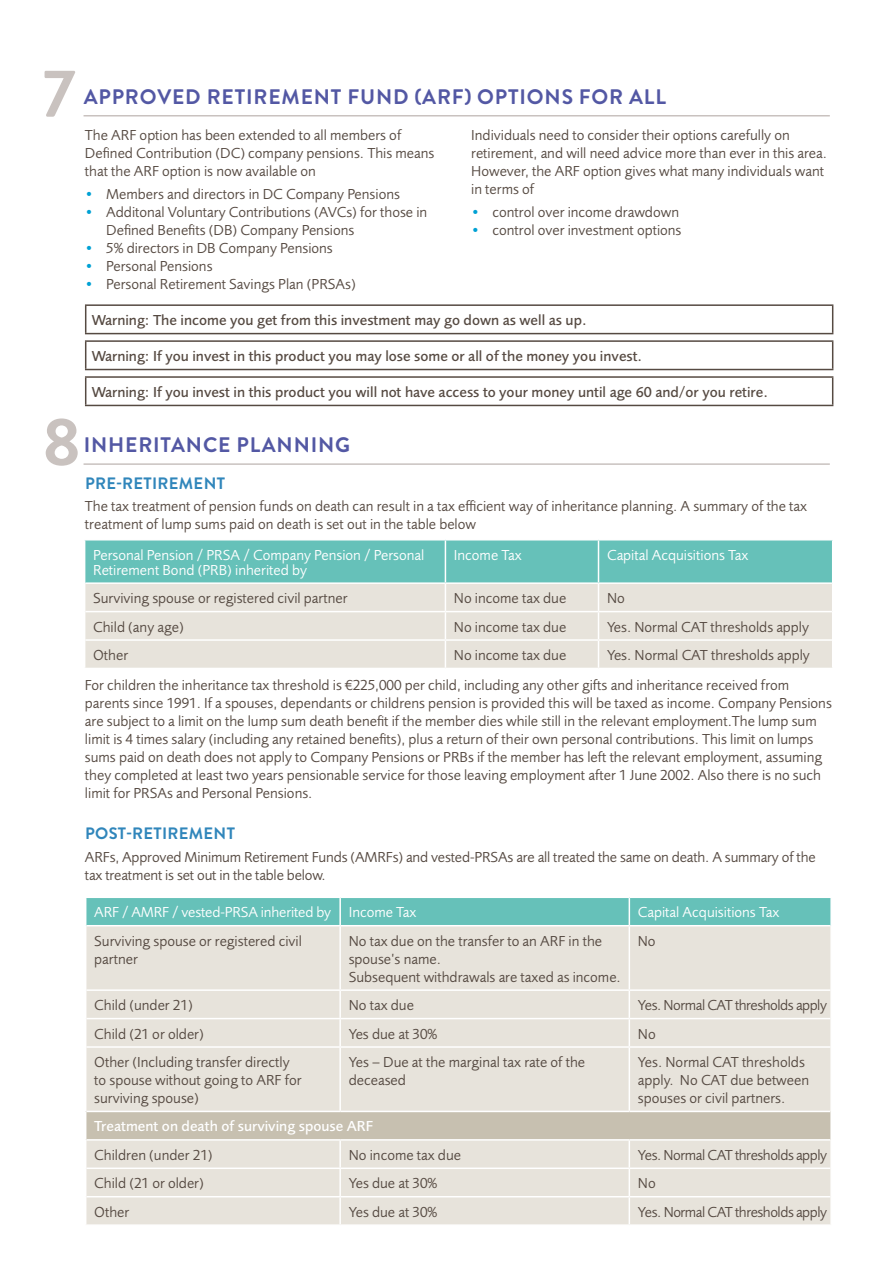
<style>
.page{position:relative;width:893px;height:1263px;background:#fff}
.page>*{position:absolute;margin:0;border:0;box-sizing:border-box;transform-origin:0 0}
.t1{font:700 67.5px "Brandon Grotesque";color:#c9c2bf}
.t2{font:700 21px "Brandon Grotesque";letter-spacing:.04em;color:#5358a4}
.t3{font:700 16.5px "Brandon Grotesque";letter-spacing:.02em;color:#3086bb}
.t4{font:15px/18px "Foundry Sans";color:#564a42}
.t5{font:500 15px "Foundry Sans";color:#564a42}
.t6{font:15px/15px "Foundry Sans";color:#fff}
.t7{font:15px "Foundry Sans";letter-spacing:-.03em;color:#564a42}
.t8{font:500 15px "Foundry Sans";color:#fff}
.s1{font-weight:600;color:#00a1d4}
</style>
<div class="page">
<hr style="left:84px;top:115px;width:746px;height:1px;background:#c9c2bf">
<hr style="left:84px;top:463px;width:746px;height:2px;background:#c9c2bf">
<div style="left:86px;top:926px;width:744px;height:298px;background:#e7e3db"></div>
<div style="left:86px;top:1111px;width:745px;height:29px;background:#c7c0b0"></div>
<div style="left:86px;top:897px;width:744px;height:28px;background:#66c1b9"></div>
<hr style="left:629px;top:926px;width:1px;height:63px;background:#fff">
<svg style="left:629px;top:991px;width:1px;height:55px"></svg>
<hr style="left:629px;top:1048px;width:1px;height:63px;background:#fff">
<svg style="left:629px;top:1140px;width:1px;height:84px"></svg>
<hr style="left:339px;top:898px;width:2px;height:27px;background:#fff">
<hr style="left:339px;top:926px;width:2px;height:63px;background:#fff">
<hr style="left:86px;top:989px;width:254px;height:2px;background:#fff">
<hr style="left:340px;top:989px;width:289px;height:2px;background:#fff">
<hr style="left:339px;top:991px;width:2px;height:27px;background:#fff">
<hr style="left:86px;top:1018px;width:254px;height:1px;background:#fff">
<hr style="left:340px;top:1018px;width:289px;height:1px;background:#fff">
<hr style="left:339px;top:1019px;width:2px;height:27px;background:#fff">
<hr style="left:629px;top:1018px;width:201px;height:1px;background:#fff">
<hr style="left:86px;top:1046px;width:254px;height:2px;background:#fff">
<hr style="left:340px;top:1046px;width:289px;height:2px;background:#fff">
<hr style="left:339px;top:1048px;width:2px;height:63px;background:#fff">
<hr style="left:629px;top:1046px;width:201px;height:2px;background:#fff">
<hr style="left:339px;top:1140px;width:2px;height:27px;background:#fff">
<hr style="left:86px;top:1167px;width:254px;height:2px;background:#fff">
<hr style="left:340px;top:1167px;width:289px;height:2px;background:#fff">
<hr style="left:339px;top:1169px;width:2px;height:27px;background:#fff">
<hr style="left:629px;top:1167px;width:201px;height:2px;background:#fff">
<hr style="left:86px;top:1196px;width:254px;height:1px;background:#fff">
<hr style="left:340px;top:1196px;width:289px;height:1px;background:#fff">
<hr style="left:339px;top:1197px;width:2px;height:27px;background:#fff">
<hr style="left:629px;top:989px;width:201px;height:2px;background:#fff">
<hr style="left:86px;top:1111px;width:254px;height:1px;background:#fff">
<hr style="left:340px;top:1111px;width:289px;height:1px;background:#fff">
<hr style="left:629px;top:1111px;width:201px;height:1px;background:#fff">
<hr style="left:86px;top:1139px;width:254px;height:1px;background:#fff">
<hr style="left:340px;top:1139px;width:289px;height:1px;background:#fff">
<hr style="left:629px;top:1139px;width:201px;height:1px;background:#fff">
<hr style="left:629px;top:1196px;width:201px;height:1px;background:#fff">
<hr style="left:830px;top:1111px;width:2px;height:29px;background:#fff">
<svg style="left:84px;top:540px;width:749px;height:128px;background:#bdd9d1"></svg>
<hr style="left:598px;top:639px;width:234px;height:2px;background:#fff">
<hr style="left:85px;top:304px;width:748px;height:2px;background:#564a42">
<svg style="left:85px;top:306px;width:1px;height:27px"></svg>
<svg style="left:832px;top:306px;width:1px;height:27px"></svg>
<hr style="left:85px;top:333px;width:748px;height:1px;background:#564a42">
<hr style="left:85px;top:340px;width:748px;height:2px;background:#564a42">
<svg style="left:85px;top:342px;width:1px;height:27px"></svg>
<svg style="left:832px;top:342px;width:1px;height:27px"></svg>
<hr style="left:85px;top:369px;width:748px;height:1px;background:#564a42">
<hr style="left:85px;top:376px;width:748px;height:2px;background:#564a42">
<svg style="left:85px;top:378px;width:1px;height:27px"></svg>
<svg style="left:832px;top:378px;width:1px;height:27px"></svg>
<hr style="left:85px;top:405px;width:748px;height:1px;background:#564a42">
<h1 class="t1" style="left:43px;top:46px;width:34px">7</h1>
<h2 class="t2" style="left:84px;top:82px;width:584px">APPROVED RETIREMENT FUND (ARF) OPTIONS FOR ALL</h2>
<p class="t4" style="left:85px;top:127px;width:351px">The ARF option has been extended to all members of<br>Defined Contribution (DC) company pensions. This means that the ARF option is now available on</p>
<p class="t4" style="left:85px;top:185px;width:317px"><span class="s1">•</span> Members and directors in DC Company Pensions</p>
<p class="t4" style="left:106px;top:203px;width:323px;text-indent:-21px"><span class="s1">•</span> Additonal Voluntary Contributions (AVCs) for those in<br>Defined Benefits (DB) Company Pensions</p>
<p class="t4" style="left:85px;top:239px;width:249px"><span class="s1">•</span> 5% directors in DB Company Pensions</p>
<p class="t4" style="left:85px;top:257px;width:129px"><span class="s1">•</span> Personal Pensions</p>
<p class="t4" style="left:85px;top:275px;width:272px"><span class="s1">•</span> Personal Retirement Savings Plan (PRSAs)</p>
<p class="t4" style="left:471px;top:127px;width:357px">Individuals need to consider their options carefully on retirement, and will need advice more than ever in this area.<br>However, the ARF option gives what many individuals want in terms of</p>
<p class="t4" style="left:471px;top:203px;width:209px"><span class="s1">•</span> control over income drawdown</p>
<p class="t4" style="left:471px;top:221px;width:212px"><span class="s1">•</span> control over investment options</p>
<p class="t5" style="left:92px;top:312px;width:496px">Warning: The income you get from this investment may go down as well as up.</p>
<p class="t5" style="left:92px;top:348px;width:552px">Warning: If you invest in this product you may lose some or all of the money you invest.</p>
<p class="t5" style="left:92px;top:384px;width:678px">Warning: If you invest in this product you will not have access to your money until age 60 and/or you retire.</p>
<h1 class="t1" style="left:43px;top:395px;width:40px">8</h1>
<h2 class="t2" style="left:84px;top:430px;width:268px">INHERITANCE PLANNING</h2>
<p class="t3" style="left:85px;top:472px;width:141px">PRE-RETIREMENT</p>
<p class="t4" style="left:85px;top:497px;width:724px">The tax treatment of pension funds on death can result in a tax efficient way of inheritance planning. A summary of the tax treatment of lump sums paid on death is set out in the table below</p>
<p class="t6" style="left:93px;top:547px;width:333px">Personal Pension / PRSA / Company Pension / Personal<br>Retirement Bond (PRB) inherited by</p>
<p class="t6" style="left:454px;top:547px;width:69px">Income Tax</p>
<p class="t6" style="left:607px;top:547px;width:143px">Capital Acquisitions Tax</p>
<p class="t4" style="left:93px;top:589px;width:256px">Surviving spouse or registered civil partner</p>
<p class="t4" style="left:454px;top:589px;width:114px">No income tax due</p>
<p class="t4" style="left:607px;top:589px;width:19px">No</p>
<p class="t4" style="left:93px;top:618px;width:92px">Child (any age)</p>
<p class="t4" style="left:454px;top:618px;width:114px">No income tax due</p>
<p class="t4" style="left:607px;top:618px;width:203px">Yes. Normal CAT thresholds apply</p>
<p class="t4" style="left:93px;top:646px;width:37px">Other</p>
<p class="t4" style="left:454px;top:646px;width:114px">No income tax due</p>
<p class="t4" style="left:607px;top:646px;width:204px">Yes. Normal CAT thresholds apply</p>
<p class="t4" style="left:85px;top:676px;width:748px">For children the inheritance tax threshold is €225,000 per child, including any other gifts and inheritance received from parents since 1991. If a spouses, dependants or childrens pension is provided this will be taxed as income. Company Pensions are subject to a limit on the lump sum death benefit if the member dies while still in the relevant employment.The lump sum limit is 4 times salary (including any retained benefits), plus a return of their own personal contributions. This limit on lumps sums paid on death does not apply to Company Pensions or PRBs if the member has left the relevant employment, assuming they completed at least two years pensionable service for those leaving employment after 1 June 2002. Also there is no such limit for PRSAs and Personal Pensions.</p>
<p class="t3" style="left:85px;top:822px;width:151px">POST-RETIREMENT</p>
<p class="t4" style="left:85px;top:848px;width:732px">ARFs, Approved Minimum Retirement Funds (AMRFs) and vested-PRSAs are all treated the same on death. A summary of the tax treatment is set out in the table below.</p>
<p class="t6" style="left:94px;top:905px;width:324px">ARF / AMRF / vested-PRSA inherited by Income Tax</p>
<p class="t6" style="left:638px;top:905px;width:143px">Capital Acquisitions Tax</p>
<p class="t4" style="left:94px;top:932px;width:209px">Surviving spouse or registered civil partner</p>
<p class="t4" style="left:349px;top:932px;width:274px">No tax due on the transfer to an ARF in the spouse’s name.<br>Subsequent withdrawals are taxed as income.</p>
<p class="t4" style="left:638px;top:932px;width:19px">No</p>
<p class="t4" style="left:94px;top:996px;width:100px">Child (under 21)</p>
<p class="t4" style="left:349px;top:996px;width:67px">No tax due</p>
<p class="t7" style="left:638px;top:997px;width:191px">Yes. Normal CAT thresholds apply</p>
<p class="t4" style="left:94px;top:1025px;width:111px">Child (21 or older)</p>
<p class="t4" style="left:349px;top:1025px;width:90px">Yes due at 30%</p>
<p class="t4" style="left:638px;top:1025px;width:19px">No</p>
<p class="t4" style="left:94px;top:1053px;width:209px">Other (Including transfer directly to spouse without going to ARF for surviving spouse)</p>
<p class="t4" style="left:349px;top:1053px;width:238px">Yes – Due at the marginal tax rate of the deceased</p>
<p class="t4" style="left:638px;top:1053px;width:173px">Yes. Normal CAT thresholds apply. No CAT due between spouses or civil partners.</p>
<p class="t8" style="left:94px;top:1118px;width:280px">Treatment on death of surviving spouse ARF</p>
<p class="t4" style="left:94px;top:1146px;width:120px">Children (under 21)</p>
<p class="t4" style="left:349px;top:1146px;width:114px">No income tax due</p>
<p class="t7" style="left:638px;top:1147px;width:191px">Yes. Normal CAT thresholds apply</p>
<p class="t4" style="left:94px;top:1174px;width:111px">Child (21 or older)</p>
<p class="t4" style="left:349px;top:1174px;width:90px">Yes due at 30%</p>
<p class="t4" style="left:638px;top:1174px;width:19px">No</p>
<p class="t4" style="left:94px;top:1203px;width:37px">Other</p>
<p class="t4" style="left:349px;top:1203px;width:90px">Yes due at 30%</p>
<p class="t7" style="left:638px;top:1203px;width:191px">Yes. Normal CAT thresholds apply</p>
</div>
